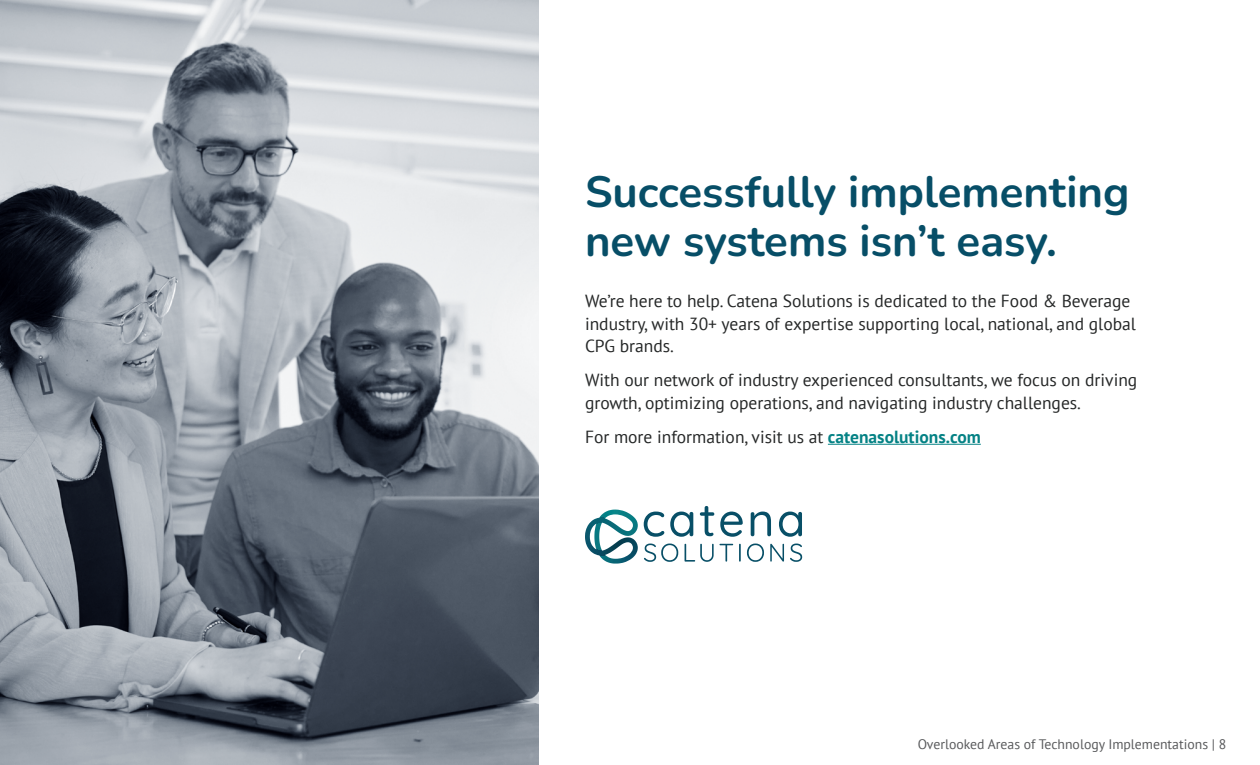
<style>
.page{position:relative;width:1260px;height:765px;background:#fff}
.page>*{position:absolute;margin:0;border:0;box-sizing:border-box;transform-origin:0 0}
.t1{font:700 43.75px/48.8px "Nunito";color:#074e67}
.t2{font:17.5px/22.5px "PT Sans";color:#252727}
.t3{font:13.75px "PT Sans";color:#58595b}
.s1{font-weight:700;color:#058285}
</style>
<div class="page">
<hr style="left:828px;top:444px;width:153px;height:1px;background:#058285">
<svg style="left:644px;top:544px;width:34px;height:18px"></svg>
<svg style="left:685px;top:544px;width:29px;height:18px"></svg>
<svg style="left:720px;top:544px;width:13px;height:18px"></svg>
<svg style="left:739px;top:544px;width:2px;height:18px"></svg>
<svg style="left:747px;top:544px;width:17px;height:18px"></svg>
<svg style="left:770px;top:544px;width:14px;height:18px"></svg>
<svg style="left:790px;top:544px;width:12px;height:18px"></svg>
<svg style="left:644px;top:512px;width:20px;height:25px"></svg>
<svg style="left:670px;top:512px;width:23px;height:25px"></svg>
<svg style="left:700px;top:506px;width:14px;height:30px"></svg>
<svg style="left:720px;top:512px;width:23px;height:25px"></svg>
<svg style="left:751px;top:512px;width:20px;height:24px"></svg>
<svg style="left:779px;top:512px;width:23px;height:25px"></svg>
<svg style="left:585px;top:510px;width:53px;height:54px"></svg>
<img style="left:0;top:0;width:538px;height:765px">
<h1 class="t1" style="left:585px;top:166px;width:546px">Successfully implementing new systems isn’t easy.</h1>
<p class="t2" style="left:585px;top:289px;width:552px">We’re here to help. Catena Solutions is dedicated to the Food &amp; Beverage industry, with 30+ years of expertise supporting local, national, and global<br>CPG brands.</p>
<p class="t2" style="left:585px;top:368px;width:554px">With our network of industry experienced consultants, we focus on driving growth, optimizing operations, and navigating industry challenges.</p>
<p class="t2" style="left:585px;top:425px;width:397px">For more information, visit us at <span class="s1">catenasolutions.com</span></p>
<p class="t3" style="left:918px;top:736px;width:310px">Overlooked Areas of Technology Implementations | 8</p>
</div>
